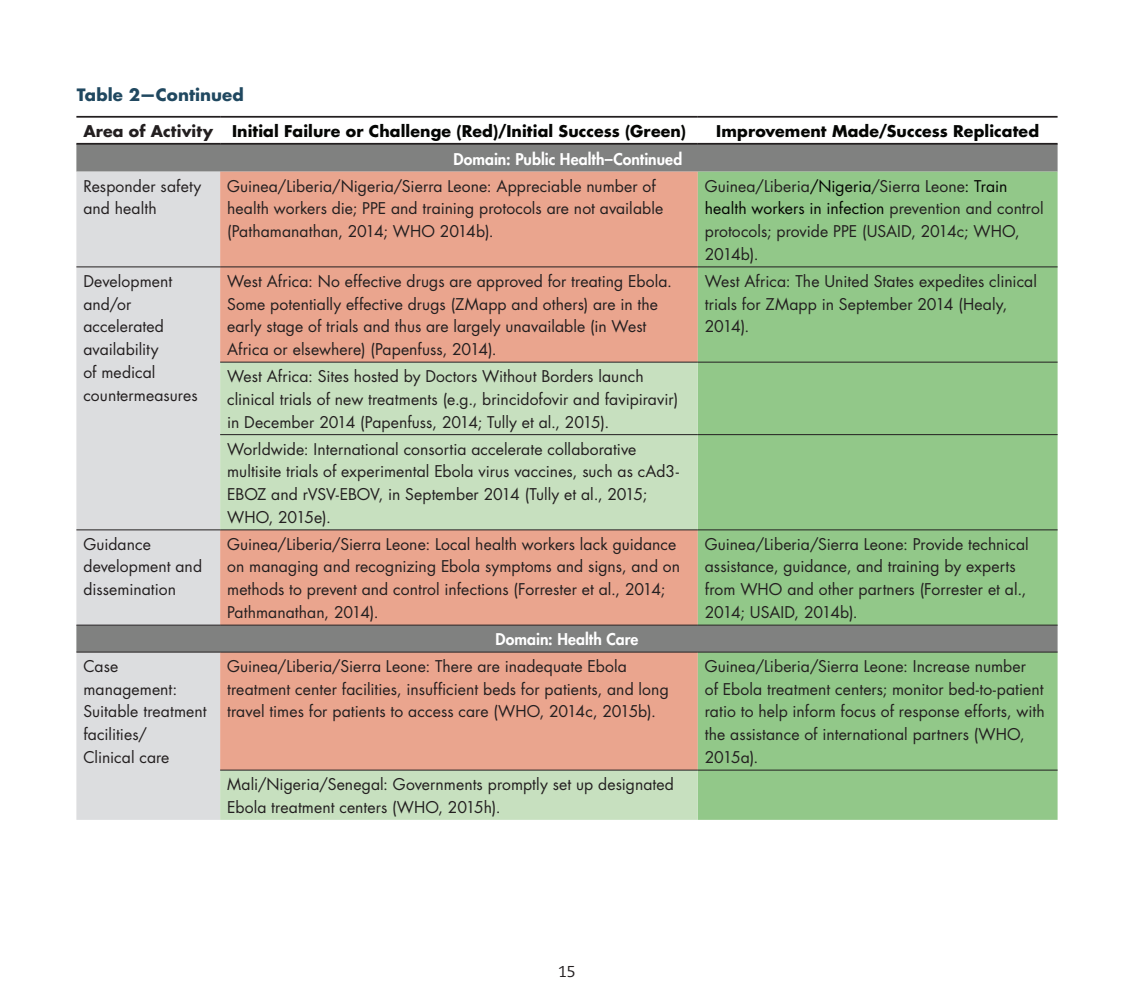
<style>
.page{position:relative;width:1134px;height:1008px;background:#fff}
.page>*{position:absolute;margin:0;border:0;box-sizing:border-box;transform-origin:0 0}
.t1{font:700 16.62px "Futura Std";letter-spacing:.005em;color:#204860}
.t2{font:15.75px/22.8px "Futura Std";letter-spacing:.005em;color:#231f20}
.t3{font:700 15.75px "Futura Std";letter-spacing:.005em;color:#040503}
.t4{font:800 15.75px "Futura Std";letter-spacing:.005em;color:#fff}
.t5{font:15.75px "Caecilia LT Std";color:#231f20}
.s1{color:#231f20}
.s2{color:#040503}
</style>
<div class="page">
<div style="left:76px;top:145px;width:982px;height:27px;background:#808180"></div>
<div style="left:76px;top:172px;width:144px;height:648px;background:#dcdddf"></div>
<div style="left:220px;top:172px;width:478px;height:190px;background:#eaa58e"></div>
<div style="left:698px;top:172px;width:360px;height:648px;background:#92c889"></div>
<svg style="left:220px;top:363px;width:478px;height:457px"></svg>
<hr style="left:76px;top:116px;width:144px;height:2px;background:#231f20">
<hr style="left:220px;top:116px;width:478px;height:2px;background:#231f20">
<hr style="left:698px;top:116px;width:360px;height:2px;background:#231f20">
<hr style="left:76px;top:143px;width:144px;height:2px;background:#231f20">
<hr style="left:220px;top:143px;width:478px;height:2px;background:#231f20">
<hr style="left:698px;top:143px;width:360px;height:2px;background:#231f20">
<hr style="left:76px;top:267px;width:144px;height:1px;background:#231f20">
<hr style="left:220px;top:267px;width:478px;height:1px;background:#231f20">
<hr style="left:698px;top:267px;width:360px;height:1px;background:#231f20">
<hr style="left:220px;top:362px;width:478px;height:1px;background:#231f20">
<hr style="left:698px;top:362px;width:360px;height:1px;background:#231f20">
<hr style="left:220px;top:434px;width:478px;height:1px;background:#231f20">
<hr style="left:698px;top:434px;width:360px;height:1px;background:#231f20">
<hr style="left:76px;top:530px;width:144px;height:1px;background:#231f20">
<hr style="left:220px;top:530px;width:478px;height:1px;background:#231f20">
<hr style="left:698px;top:530px;width:360px;height:1px;background:#231f20">
<hr style="left:76px;top:625px;width:144px;height:1px;background:#231f20">
<hr style="left:220px;top:625px;width:478px;height:1px;background:#231f20">
<hr style="left:698px;top:625px;width:360px;height:1px;background:#231f20">
<hr style="left:76px;top:652px;width:144px;height:1px;background:#231f20">
<hr style="left:220px;top:652px;width:478px;height:1px;background:#231f20">
<hr style="left:698px;top:652px;width:360px;height:1px;background:#231f20">
<hr style="left:220px;top:770px;width:478px;height:1px;background:#231f20">
<hr style="left:698px;top:770px;width:360px;height:1px;background:#231f20">
<p class="t1" style="left:77px;top:84px;width:169px">Table 2—Continued</p>
<p class="t3" style="left:83px;top:120px;width:604px"><span class="s1">Area of Activity</span> Initial Failure or Challenge (Red)/Initial Success (Green)</p>
<p class="t3" style="left:716px;top:120px;width:324px">Improvement Made/Success Replicated</p>
<p class="t4" style="left:453px;top:149px;width:230px">Domain: Public Health–Continued</p>
<p class="t2" style="left:83px;top:175px;width:119px">Responder safety and health</p>
<p class="t2" style="left:227px;top:175px;width:438px">Guinea/Liberia/Nigeria/Sierra Leone: Appreciable number of health workers die; PPE and training protocols are not available (Pathamanathan, 2014; WHO 2014b).</p>
<p class="t2" style="left:705px;top:175px;width:340px">Guinea/Liberia<span class="s2">/Nigeria</span>/Sierra Leone<span class="s2">: Train health workers in infection</span> prevention and control protocols; provide PPE (USAID, 2014c; WHO, 2014b).</p>
<p class="t2" style="left:83px;top:270px;width:116px">Development and/or accelerated availability<br>of medical countermeasures</p>
<p class="t2" style="left:227px;top:270px;width:446px">West Africa: No effective drugs are approved for treating Ebola.<br>Some potentially effective drugs (ZMapp and others) are in the early stage of trials and thus are largely unavailable (in West Africa or elsewhere) (Papenfuss, 2014).</p>
<p class="t2" style="left:705px;top:270px;width:334px">West Africa: The United States expedites clinical trials for ZMapp in September 2014 (Healy,<br>2014).</p>
<p class="t2" style="left:227px;top:365px;width:453px">West Africa: Sites hosted by Doctors Without Borders launch clinical trials of new treatments (e.g., brincidofovir and favipiravir) in December 2014 (Papenfuss, 2014; Tully et al., 2015).</p>
<p class="t2" style="left:227px;top:438px;width:453px">Worldwide: International consortia accelerate collaborative multisite trials of experimental Ebola virus vaccines, such as cAd3- EBOZ and rVSV-EBOV, in September 2014 (Tully et al., 2015; WHO, 2015e).</p>
<p class="t2" style="left:83px;top:533px;width:120px">Guidance development and dissemination</p>
<p class="t2" style="left:227px;top:533px;width:455px">Guinea/Liberia/Sierra Leone: Local health workers lack guidance on managing and recognizing Ebola symptoms and signs, and on methods to prevent and control infections (Forrester et al., 2014; Pathmanathan, 2014).</p>
<p class="t2" style="left:705px;top:533px;width:326px">Guinea/Liberia/Sierra Leone: Provide technical assistance, guidance, and training by experts from WHO and other partners (Forrester et al., 2014; USAID, 2014b).</p>
<p class="t4" style="left:495px;top:629px;width:145px">Domain: Health Care</p>
<p class="t2" style="left:83px;top:655px;width:125px">Case management:<br>Suitable treatment facilities/<br>Clinical care</p>
<p class="t2" style="left:227px;top:655px;width:443px">Guinea/Liberia/Sierra Leone: There are inadequate Ebola treatment center facilities, insufficient beds for patients, and long travel times for patients to access care (WHO, 2014c, 2015b).</p>
<p class="t2" style="left:705px;top:655px;width:341px">Guinea/Liberia/Sierra Leone: Increase number<br>of Ebola treatment centers; monitor bed-to-patient ratio to help inform focus of response efforts, with the assistance of international partners (WHO, 2015a).</p>
<p class="t2" style="left:227px;top:773px;width:448px">Mali/Nigeria/Senegal: Governments promptly set up designated<br>Ebola treatment centers (WHO, 2015h).</p>
<p class="t5" style="left:558px;top:962px;width:19px">15</p>
</div>
